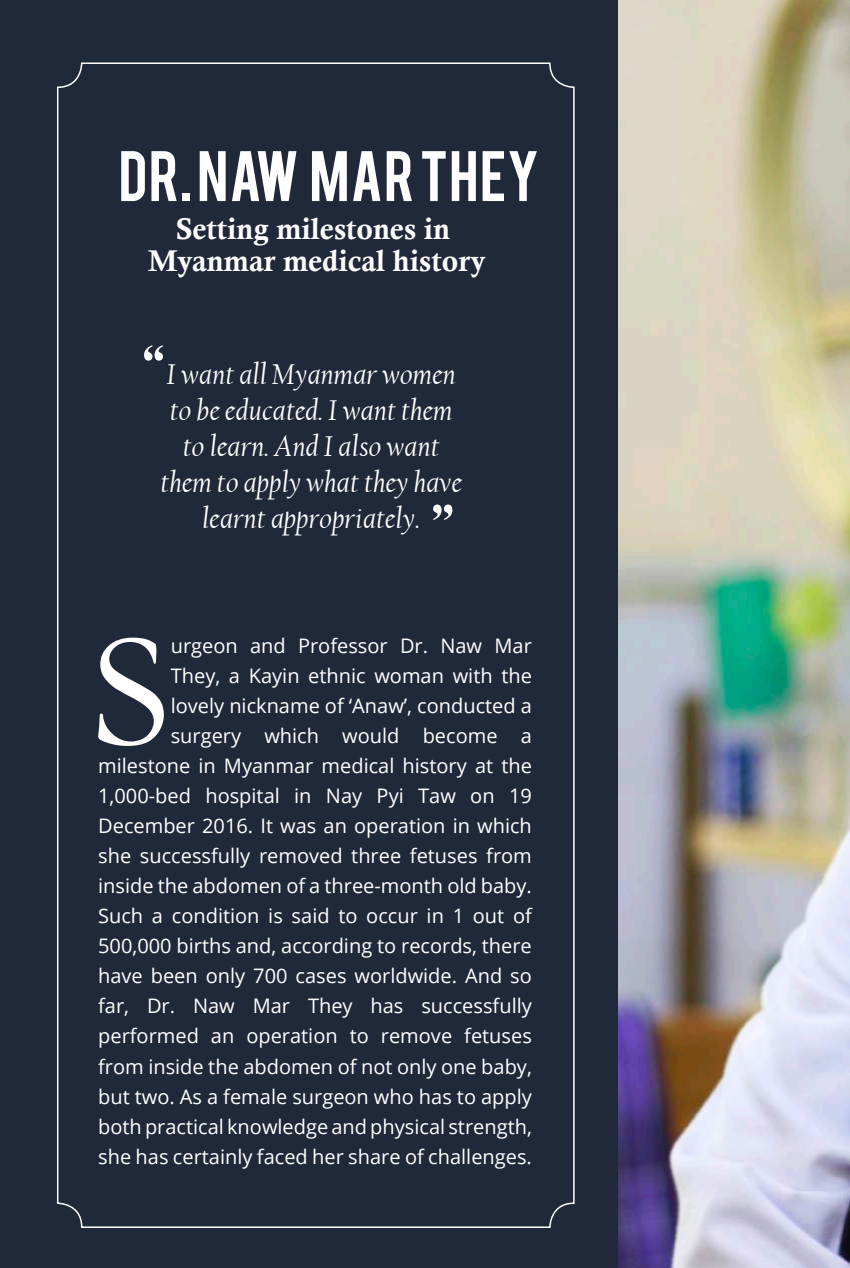
<style>
.page{position:relative;width:850px;height:1268px;background:#fff}
.page>*{position:absolute;margin:0;border:0;box-sizing:border-box;transform-origin:0 0}
.t1{font:164.4px "Garamond";color:#fff}
.t2{font:56px "Bebas";letter-spacing:.02em;color:#fff}
.t3{font:56px "Engravers";color:#fff}
.t4{font:italic 30px/36px "Californian FB";letter-spacing:.005em;color:#fff;text-align:center}
.t5{font:30px/32px "Calis MT Bol";color:#fff;text-align:center}
.t6{font:20px/30px "Open Sans";color:#fff;text-align:right}
</style>
<div class="page">
<div style="left:0;top:0;width:619px;height:1267px;background:#20293a"></div>
<img style="left:618px;top:0;width:232px;height:1267px">
<h2 class="t2" style="left:119px;top:135px;width:422px">DR. NAW MAR THEY</h2>
<h3 class="t5" style="left:148px;top:213px;width:339px">Setting milestones in<br>Myanmar medical history</h3>
<h2 class="t3" style="left:137px;top:332px;width:35px">“</h2>
<h3 class="t4" style="left:160px;top:357px;width:303px">I want all Myanmar women to be educated. I want them to learn. And I also want them to apply what they have learnt appropriately.</h3>
<h2 class="t3" style="left:426px;top:491px;width:35px">”</h2>
<h1 class="t1" style="left:92px;top:581px;width:80px">S</h1>
<p class="t6" style="left:98px;top:630px;width:435px">urgeon and Professor Dr. Naw Mar<br>They, a Kayin ethnic woman with the<br>lovely nickname of ‘Anaw’, conducted a surgery which would become a milestone in Myanmar medical history at the 1,000-bed hospital in Nay Pyi Taw on 19<br>December 2016. It was an operation in which she successfully removed three fetuses from inside the abdomen of a three-month old baby.<br>Such a condition is said to occur in 1 out of 500,000 births and, according to records, there have been only 700 cases worldwide. And so far, Dr. Naw Mar They has successfully performed an operation to remove fetuses from inside the abdomen of not only one baby, but two. As a female surgeon who has to apply both practical knowledge and physical strength, she has certainly faced her share of challenges.</p>
</div>
